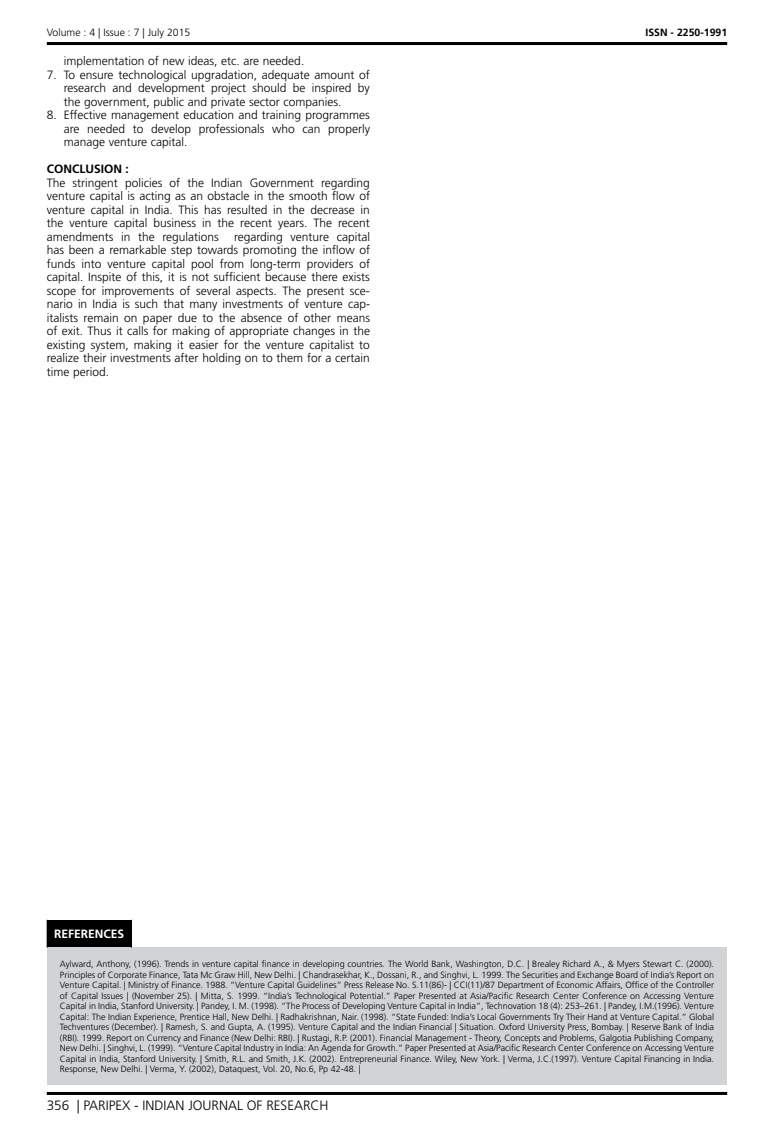
<style>
.page{position:relative;width:774px;height:1136px;background:#fff}
.page>*{position:absolute;margin:0;border:0;box-sizing:border-box;transform-origin:0 0}
.t1{font:300 13.5px "Frutiger LT Std";color:#000}
.t2{font:300 12px/13.5px "Frutiger LT Std";color:#000;text-align:justify}
.t3{font:700 12px "Frutiger LT Std";color:#000}
.t4{font:700 12px "Frutiger LT Std";color:#fff}
.t5{font:300 10.5px "Frutiger LT Std";color:#000}
.t6{font:700 10.5px "Frutiger LT Std";color:#000}
.t7{font:300 9px/10.5px "Frutiger LT Std";color:#000;text-align:justify}
</style>
<div class="page">
<hr style="left:47px;top:42px;width:680px;height:3px;background:#000">
<hr style="left:47px;top:1091px;width:680px;height:3px;background:#000">
<div style="left:47px;top:919px;width:84px;height:28px;background:#000"></div>
<div style="left:47px;top:947px;width:680px;height:137px;background:#d1d3d4"></div>
<svg style="left:131px;top:919px;width:1px;height:28px"></svg>
<p class="t5" style="left:47px;top:27px;width:145px">Volume : 4 | Issue : 7 | July 2015</p>
<p class="t6" style="left:645px;top:27px;width:83px">ISSN - 2250-1991</p>
<h2 class="t2" style="left:64px;top:55px;width:242px">implementation of new ideas, etc. are needed.</h2>
<h2 class="t2" style="left:64px;top:68px;width:308px;text-indent:-17px">7. To ensure technological upgradation, adequate amount of research and development project should be inspired by the government, public and private sector companies.</h2>
<h2 class="t2" style="left:64px;top:109px;width:308px;text-indent:-17px">8. Effective management education and training programmes are needed to develop professionals who can properly manage venture capital.</h2>
<h2 class="t3" style="left:47px;top:162px;width:84px">CONCLUSION :</h2>
<p class="t2" style="left:47px;top:176px;width:325px">The stringent policies of the Indian Government regarding venture capital is acting as an obstacle in the smooth flow of venture capital in India. This has resulted in the decrease in the venture capital business in the recent years. The recent amendments in the regulations</p>
<p class="t2" style="left:47px;top:230px;width:325px;text-indent:187px">regarding venture capital has been a remarkable step towards promoting the inflow of funds into venture capital pool from long-term providers of capital. Inspite of this, it is not sufficient because there exists scope for improvements of several aspects. The present sce&shy;nario in India is such that many investments of venture cap&shy;italists remain on paper due to the absence of other means of exit. Thus it calls for making of appropriate changes in the existing system, making it easier for the venture capitalist to realize their investments after holding on to them for a certain time period.</p>
<h2 class="t4" style="left:54px;top:926px;width:72px">REFERENCES</h2>
<p class="t7" style="left:60px;top:958px;width:656px">Aylward, Anthony, (1996). Trends in venture capital finance in developing countries. The World Bank, Washington, D.C. | Brealey Richard A., &amp; Myers Stewart C. (2000).<br>Principles of Corporate Finance, Tata Mc Graw Hill, New Delhi. | Chandrasekhar, K., Dossani, R., and Singhvi, L. 1999. The Securities and Exchange Board of India’s Report on Venture Capital. | Ministry of Finance. 1988. “Venture Capital Guidelines” Press Release No. S.11(86)- | CCI(11)/87 Department of Economic Affairs, Office of the Controller of Capital Issues | (November 25). | Mitta, S. 1999. “India’s Technological Potential.” Paper Presented at Asia/Pacific Research Center Conference on Accessing Venture Capital in India, Stanford University. | Pandey, I. M. (1998). “The Process of Developing Venture Capital in India”, Technovation 18 (4): 253–261. | Pandey, I.M.(1996). Venture Capital: The Indian Experience, Prentice Hall, New Delhi. | Radhakrishnan, Nair. (1998). “State Funded: India’s Local Governments Try Their Hand at Venture Capital.” Global Techventures (December). | Ramesh, S. and Gupta, A. (1995). Venture Capital and the Indian Financial | Situation. Oxford University Press, Bombay. | Reserve Bank of India (RBI). 1999. Report on Currency and Finance (New Delhi: RBI). | Rustagi, R.P. (2001). Financial Management - Theory, Concepts and Problems, Galgotia Publishing Company, New Delhi. | Singhvi, L. (1999). “Venture Capital Industry in India: An Agenda for Growth.” Paper Presented at Asia/Pacific Research Center Conference on Accessing Venture Capital in India, Stanford University. | Smith, R.L. and Smith, J.K. (2002). Entrepreneurial Finance. Wiley, New York. | Verma, J.C.(1997). Venture Capital Financing in India.<br>Response, New Delhi. | Verma, Y. (2002), Dataquest, Vol. 20, No.6, Pp 42-48. |</p>
<h1 class="t1" style="left:47px;top:1097px;width:283px">356 | PARIPEX - INDIAN JOURNAL OF RESEARCH</h1>
</div>
